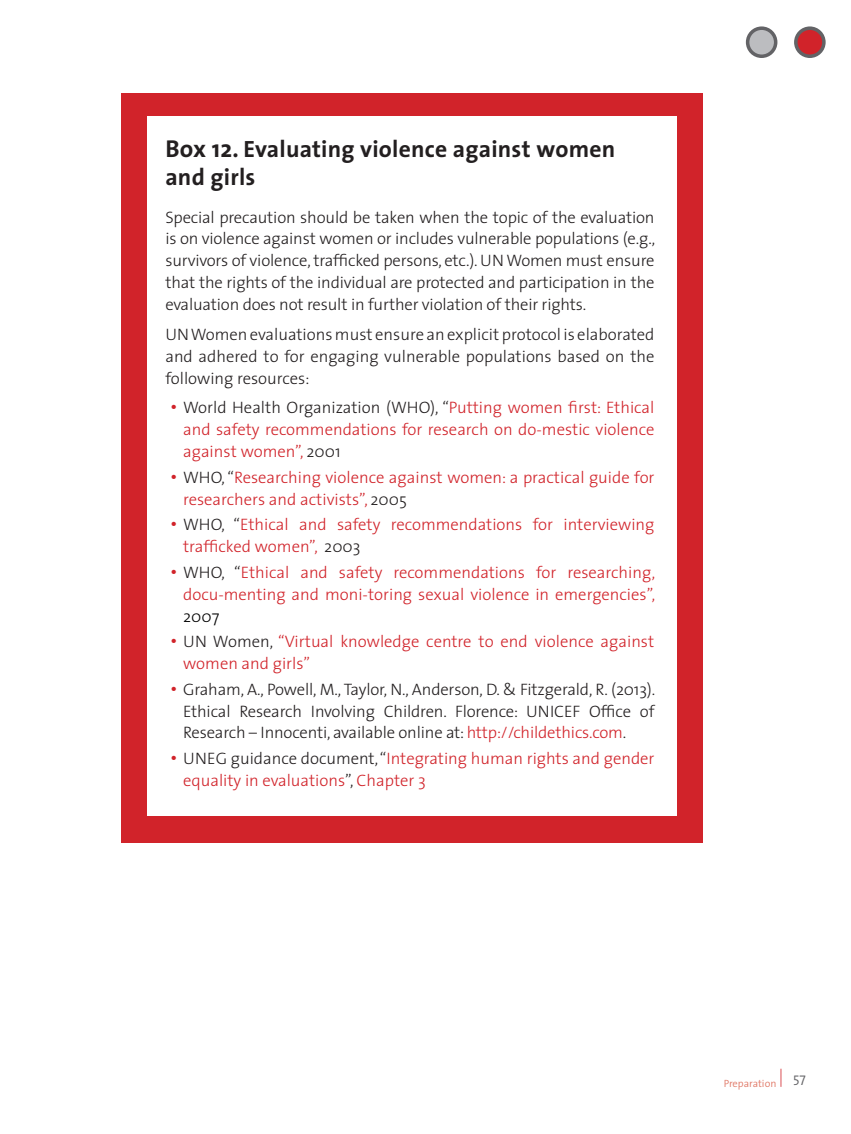
<style>
.page{position:relative;width:851px;height:1134px;background:#fff}
.page>*{position:absolute;margin:0;border:0;box-sizing:border-box;transform-origin:0 0}
.HEADLINE_3_YELLOW{font:700 23.62px/28px "The Sans";letter-spacing:.01em;color:#231f20}
.MAIN{font:300 16.62px/21.9px "The Sans";letter-spacing:-.01em;color:#231f20;text-align:justify}
.MAIN-2{font:300 16.62px/21.9px "The Sans";color:#d1232a}
.t1{font:300 10.5px "The Sans";color:#d95842}
.s1{font-size:24.5px}
.s2{font-size:21px}
.s3{color:#231f20}
.s4{color:#000}
.s5{font-size:21px;color:#d1232a}
.s6{color:#d1232a}
</style>
<div class="page">
<svg style="left:780px;top:1069px;width:1px;height:18px"></svg>
<div style="left:747px;top:28px;width:28px;height:28px;background:#bcbdc0;border-radius:50%"></div>
<div style="left:745px;top:26px;width:32px;height:32px;border:4px solid #636366;border-radius:50%"></div>
<div style="left:795px;top:28px;width:28px;height:28px;background:#d1232a;border-radius:50%"></div>
<div style="left:794px;top:26px;width:31px;height:32px;border:4px solid #636366;border-radius:50%"></div>
<div style="left:121px;top:93px;width:581px;height:749px;background:#d1232a"></div>
<div style="left:147px;top:117px;width:529px;height:699px;background:#fff"></div>
<p class="HEADLINE_3_YELLOW" style="left:165px;top:134px;width:451px"><span class="s1">Box 12.</span> Evaluating violence against women and girls</p>
<p class="MAIN" style="left:165px;top:205px;width:491px">Special precaution should be taken when the topic of the evaluation is on violence against women or includes vulnerable populations (e.g., survivors of violence, trafficked persons, etc.). UN Women must ensure that the rights of the individual are protected and participation in the evaluation does not result in further violation of their rights.</p>
<p class="MAIN" style="left:165px;top:323px;width:490px">UN Women evaluations must ensure an explicit protocol is elaborated and adhered to for engaging vulnerable populations based on the following resources:</p>
<p class="MAIN-2" style="left:183px;top:396px;width:473px;text-align:justify;text-indent:-14px"><span class="s2">•</span> <span class="s3">World Health Organization (WHO), “</span>Putting women first: Ethical and safety recommendations for research on do-mestic violence against women”, <span class="s3">2001</span></p>
<p class="MAIN-2" style="left:183px;top:466px;width:473px;text-indent:-14px"><span class="s2">•</span> <span class="s3">WHO, “</span>Researching violence against women: a practical guide for researchers and activists”, <span class="s3">2005</span></p>
<p class="MAIN-2" style="left:183px;top:513px;width:473px;text-indent:-14px"><span class="s2">•</span> <span class="s3">WHO, “</span>Ethical and safety recommendations for interviewing trafficked women”, <span class="s3">2003</span></p>
<p class="MAIN-2" style="left:183px;top:561px;width:473px;text-align:justify;text-indent:-14px"><span class="s2">•</span> <span class="s3">WHO, “</span>Ethical and safety recommendations for researching, docu-menting and moni-toring sexual violence in emergencies”, <span class="s4">2007</span></p>
<p class="MAIN-2" style="left:183px;top:630px;width:472px;text-indent:-14px"><span class="s2">•</span> <span class="s3">UN Women,</span> “Virtual knowledge centre to end violence against women and girls”</p>
<p class="MAIN" style="left:183px;top:678px;width:473px;text-indent:-14px"><span class="s5">•</span> Graham, A., Powell, M., Taylor, N., Anderson, D. &amp; Fitzgerald, R. (2013).<br>Ethical Research Involving Children. Florence: UNICEF Office of Research – Innocenti, available online at: <span class="s6">http://childethics.com</span>.</p>
<p class="MAIN-2" style="left:183px;top:747px;width:473px;text-indent:-14px"><span class="s2">•</span> <span class="s3">UNEG guidance document, “</span>Integrating human rights and gender equality in evaluations<span class="s3">”,</span> Chapter 3</p>
<p class="t1" style="left:723px;top:1075px;width:84px">Preparation <sup>57</sup></p>
</div>
